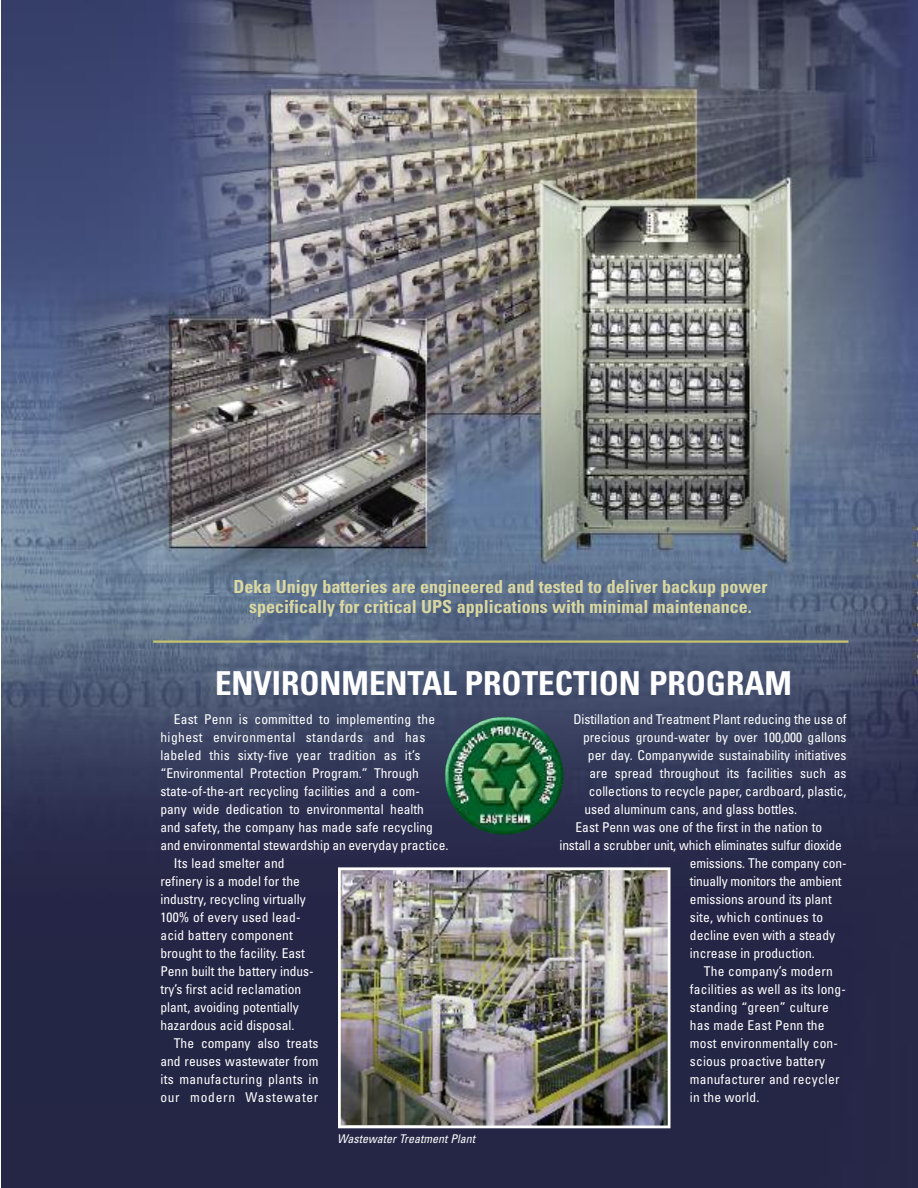
<style>
.page{position:relative;width:918px;height:1188px;background:#fff}
.page>*{position:absolute;margin:0;border:0;box-sizing:border-box;transform-origin:0 0}
.t1{font:700 condensed 33px "Univers";color:#fff}
.t2{font:700 condensed 18px/19.5px "Univers";color:#dad8a1;text-align:center}
.t3{font:condensed 13.5px "Univers";color:#fff}
.t4{font:condensed 13.5px "Univers";letter-spacing:.02em;color:#fff}
.t5{font:condensed 13.5px "Univers";letter-spacing:.03em;color:#fff}
.t6{font:condensed 13.5px "Univers";letter-spacing:.025em;color:#fff}
.t7{font:condensed 13.5px "Univers";letter-spacing:.055em;color:#fff}
.t8{font:italic condensed 12px "Univers";color:#fff}
</style>
<div class="page">
<img style="left:1px;top:0;width:917px;height:1188px">
<hr style="left:153px;top:640px;width:696px;height:3px;background:#c6c371">
<img style="left:342px;top:871px;width:324px;height:253px">
<div style="left:338px;top:867px;width:332px;height:261px;border:3px solid #fff"></div>
<hr style="left:917px;top:562px;width:1px;height:398px;background:#000">
<img style="left:445px;top:717px;width:119px;height:118px">
<h2 class="t2" style="left:234px;top:578px;width:535px">Deka Unigy batteries are engineered and tested to deliver backup power specifically for critical UPS applications with minimal maintenance.</h2>
<h1 class="t1" style="left:215px;top:671px;width:578px">ENVIRONMENTAL PROTECTION PROGRAM</h1>
<p class="t3" style="left:174px;top:714px;width:263px">East Penn is committed to implementing the</p>
<p class="t5" style="left:160px;top:732px;width:266px">highest environmental standards and has</p>
<p class="t4" style="left:160px;top:750px;width:261px">labeled this sixty-five year tradition as it’s</p>
<p class="t3" style="left:160px;top:768px;width:260px">“Environmental Protection Program.” Through</p>
<p class="t3" style="left:160px;top:786px;width:261px">state-of-the-art recycling facilities and a com-</p>
<p class="t3" style="left:160px;top:804px;width:265px">pany wide dedication to environmental health</p>
<p class="t3" style="left:160px;top:822px;width:274px">and safety, the company has made safe recycling</p>
<p class="t3" style="left:160px;top:840px;width:290px">and environmental stewardship an everyday practice.</p>
<p class="t3" style="left:174px;top:858px;width:112px">Its lead smelter and</p>
<p class="t3" style="left:160px;top:876px;width:141px">refinery is a model for the</p>
<p class="t3" style="left:160px;top:894px;width:147px">industry, recycling virtually</p>
<p class="t3" style="left:160px;top:912px;width:142px">100% of every used lead-</p>
<p class="t3" style="left:160px;top:930px;width:134px">acid battery component</p>
<p class="t3" style="left:160px;top:948px;width:146px">brought to the facility. East</p>
<p class="t3" style="left:160px;top:966px;width:155px">Penn built the battery indus-</p>
<p class="t3" style="left:160px;top:984px;width:142px">try’s first acid reclamation</p>
<p class="t3" style="left:160px;top:1002px;width:140px">plant, avoiding potentially</p>
<p class="t3" style="left:160px;top:1020px;width:136px">hazardous acid disposal.</p>
<p class="t3" style="left:174px;top:1038px;width:146px">The company also treats</p>
<p class="t3" style="left:160px;top:1056px;width:160px">and reuses wastewater from</p>
<p class="t6" style="left:160px;top:1074px;width:160px">its manufacturing plants in</p>
<p class="t7" style="left:160px;top:1092px;width:160px">our modern Wastewater</p>
<p class="t8" style="left:337px;top:1134px;width:139px">Wastewater Treatment Plant</p>
<p class="t3" style="left:573px;top:714px;width:275px">Distillation and Treatment Plant reducing the use of</p>
<p class="t3" style="left:583px;top:732px;width:265px">precious ground-water by over 100,000 gallons</p>
<p class="t3" style="left:588px;top:750px;width:260px">per day. Companywide sustainability initiatives</p>
<p class="t3" style="left:590px;top:768px;width:259px">are spread throughout its facilities such as</p>
<p class="t3" style="left:589px;top:786px;width:259px">collections to recycle paper, cardboard, plastic,</p>
<p class="t3" style="left:584px;top:804px;width:214px">used aluminum cans, and glass bottles.</p>
<p class="t3" style="left:576px;top:822px;width:248px">East Penn was one of the first in the nation to</p>
<p class="t3" style="left:560px;top:840px;width:284px">install a scrubber unit, which eliminates sulfur dioxide</p>
<p class="t3" style="left:690px;top:858px;width:158px">emissions. The company con-</p>
<p class="t3" style="left:690px;top:876px;width:153px">tinually monitors the ambient</p>
<p class="t3" style="left:690px;top:894px;width:143px">emissions around its plant</p>
<p class="t3" style="left:690px;top:912px;width:135px">site, which continues to</p>
<p class="t3" style="left:690px;top:930px;width:147px">decline even with a steady</p>
<p class="t3" style="left:690px;top:948px;width:127px">increase in production.</p>
<p class="t3" style="left:704px;top:966px;width:130px">The company’s modern</p>
<p class="t3" style="left:690px;top:984px;width:158px">facilities as well as its long-</p>
<p class="t3" style="left:690px;top:1002px;width:140px">standing “green” culture</p>
<p class="t3" style="left:690px;top:1020px;width:136px">has made East Penn the</p>
<p class="t3" style="left:690px;top:1038px;width:150px">most environmentally con-</p>
<p class="t3" style="left:690px;top:1056px;width:137px">scious proactive battery</p>
<p class="t3" style="left:690px;top:1074px;width:151px">manufacturer and recycler</p>
<p class="t3" style="left:690px;top:1092px;width:71px">in the world.</p>
</div>
